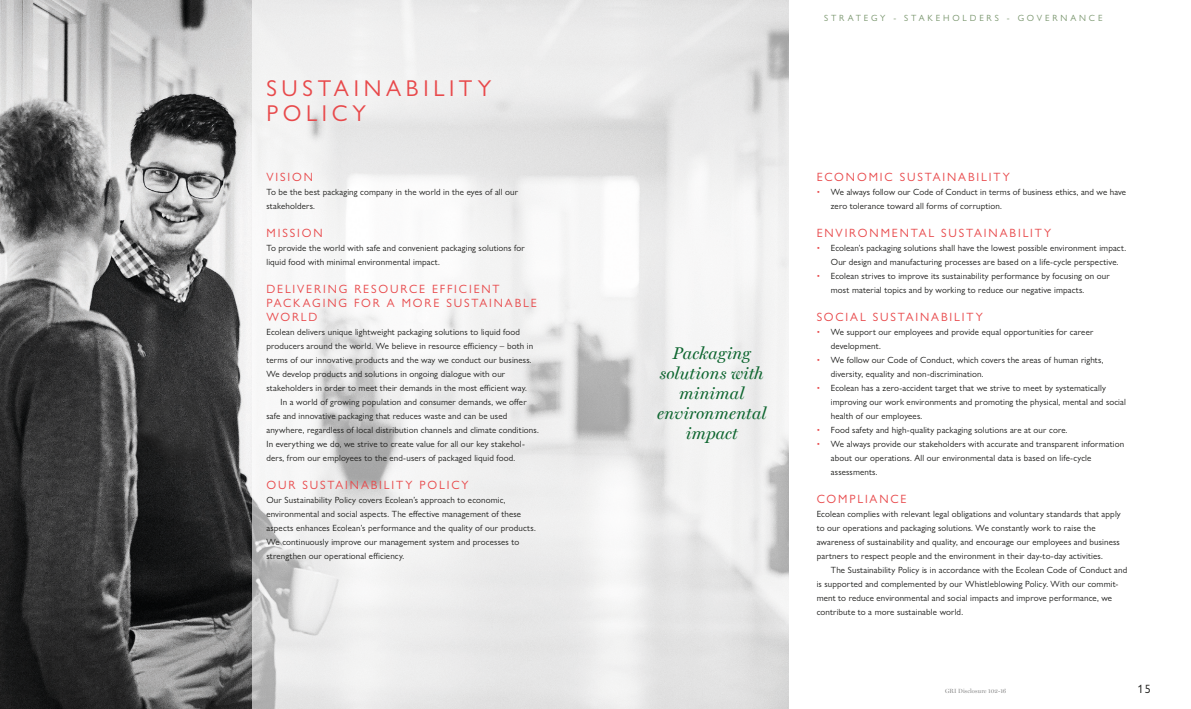
<style>
.page{position:relative;width:1191px;height:709px;background:#fff}
.page>*{position:absolute;margin:0;border:0;box-sizing:border-box;transform-origin:0 0}
.t1{font:23px "Gill Sans Nova";letter-spacing:.205em;color:#e8494b}
.t2{font:italic 17px/20px "Miller Display";letter-spacing:.005em;color:#0e6630;text-align:center}
.t3{font:12px/14px "Gill Sans Nova";letter-spacing:.155em;color:#e8494b}
.t4{font:12px "Gill Sans Nova";color:#1d1d1b}
.t5{font:9px/14px "Gill Sans Nova";letter-spacing:.015em;color:#1d1d1b}
.t6{font:9px "Gill Sans Nova";letter-spacing:.315em;color:#7b976f}
.t7{font:6px "Miller Display";letter-spacing:.025em;color:#878787}
.s1{color:#e8494b}
</style>
<div class="page">
<img style="left:0;top:0;width:252px;height:709px">
<svg style="left:252px;top:0;width:537px;height:709px;fill:#eeeeef"></svg>
<p class="t1" style="left:266px;top:74px;width:226px">SUSTAINABILITY</p>
<p class="t1" style="left:266px;top:99px;width:101px">POLICY</p>
<p class="t3" style="left:266px;top:169px;width:48px">VISION</p>
<p class="t5" style="left:266px;top:185px;width:253px">To be the best packaging company in the world in the eyes of all our stakeholders.</p>
<p class="t3" style="left:266px;top:225px;width:58px">MISSION</p>
<p class="t5" style="left:266px;top:241px;width:260px">To provide the world with safe and convenient packaging solutions for liquid food with minimal environmental impact.</p>
<p class="t3" style="left:266px;top:281px;width:235px">DELIVERING RESOURCE EFFICIENT</p>
<p class="t3" style="left:266px;top:295px;width:272px">PACKAGING FOR A MORE SUSTAINABLE<br>WORLD</p>
<p class="t5" style="left:266px;top:325px;width:268px">Ecolean delivers unique lightweight packaging solutions to liquid food producers around the world. We believe in resource efficiency – both in terms of our innovative products and the way we conduct our business.<br>We develop products and solutions in ongoing dialogue with our stakeholders in order to meet their demands in the most efficient way.</p>
<p class="t5" style="left:266px;top:395px;width:274px;text-indent:14px">In a world of growing population and consumer demands, we offer safe and innovative packaging that reduces waste and can be used anywhere, regardless of local distribution channels and climate conditions.<br>In everything we do, we strive to create value for all our key stakehol&shy;ders, from our employees to the end-users of packaged liquid food.</p>
<p class="t3" style="left:266px;top:477px;width:204px">OUR SUSTAINABILITY POLICY</p>
<p class="t5" style="left:266px;top:493px;width:271px">Our Sustainability Policy covers Ecolean’s approach to economic, environmental and social aspects. The effective management of these aspects enhances Ecolean’s performance and the quality of our products.<br>We continuously improve our management system and processes to strengthen our operational efficiency.</p>
<p class="t6" style="left:824px;top:13px;width:280px">STRATEGY - STAKEHOLDERS - GOVERNANCE</p>
<p class="t2" style="left:657px;top:343px;width:111px">Packaging solutions with minimal environmental impact</p>
<p class="t3" style="left:816px;top:169px;width:195px">ECONOMIC SUSTAINABILITY</p>
<p class="t5" style="left:831px;top:185px;width:297px;text-indent:-14px"><span class="s1">•</span> We always follow our Code of Conduct in terms of business ethics, and we have zero tolerance toward all forms of corruption.</p>
<p class="t3" style="left:816px;top:225px;width:236px">ENVIRONMENTAL SUSTAINABILITY</p>
<p class="t5" style="left:831px;top:241px;width:297px;text-indent:-14px"><span class="s1">•</span> Ecolean’s packaging solutions shall have the lowest possible environment impact.<br>Our design and manufacturing processes are based on a life-cycle perspective.</p>
<p class="t5" style="left:831px;top:269px;width:280px;text-indent:-14px"><span class="s1">•</span> Ecolean strives to improve its sustainability performance by focusing on our most material topics and by working to reduce our negative impacts.</p>
<p class="t3" style="left:816px;top:309px;width:168px">SOCIAL SUSTAINABILITY</p>
<p class="t5" style="left:831px;top:325px;width:264px;text-indent:-14px"><span class="s1">•</span> We support our employees and provide equal opportunities for career development.</p>
<p class="t5" style="left:831px;top:353px;width:274px;text-indent:-14px"><span class="s1">•</span> We follow our Code of Conduct, which covers the areas of human rights, diversity, equality and non-discrimination.</p>
<p class="t5" style="left:831px;top:381px;width:297px;text-indent:-14px"><span class="s1">•</span> Ecolean has a zero-accident target that we strive to meet by systematically improving our work environments and promoting the physical, mental and social health of our employees.</p>
<p class="t5" style="left:816px;top:423px;width:252px"><span class="s1">•</span> Food safety and high-quality packaging solutions are at our core.</p>
<p class="t5" style="left:831px;top:437px;width:295px;text-indent:-14px"><span class="s1">•</span> We always provide our stakeholders with accurate and transparent information about our operations. All our environmental data is based on life-cycle assessments.</p>
<p class="t3" style="left:816px;top:491px;width:91px">COMPLIANCE</p>
<p class="t5" style="left:816px;top:507px;width:306px">Ecolean complies with relevant legal obligations and voluntary standards that apply to our operations and packaging solutions. We constantly work to raise the awareness of sustainability and quality, and encourage our employees and business partners to respect people and the environment in their day-to-day activities.</p>
<p class="t5" style="left:816px;top:563px;width:312px;text-indent:14px">The Sustainability Policy is in accordance with the Ecolean Code of Conduct and is supported and complemented by our Whistleblowing Policy. With our commit&shy;ment to reduce environmental and social impacts and improve performance, we contribute to a more sustainable world.</p>
<p class="t7" style="left:945px;top:687px;width:63px">GRI Disclosure 102-16</p>
<h3 class="t4" style="left:1137px;top:681px;width:15px">15</h3>
</div>
